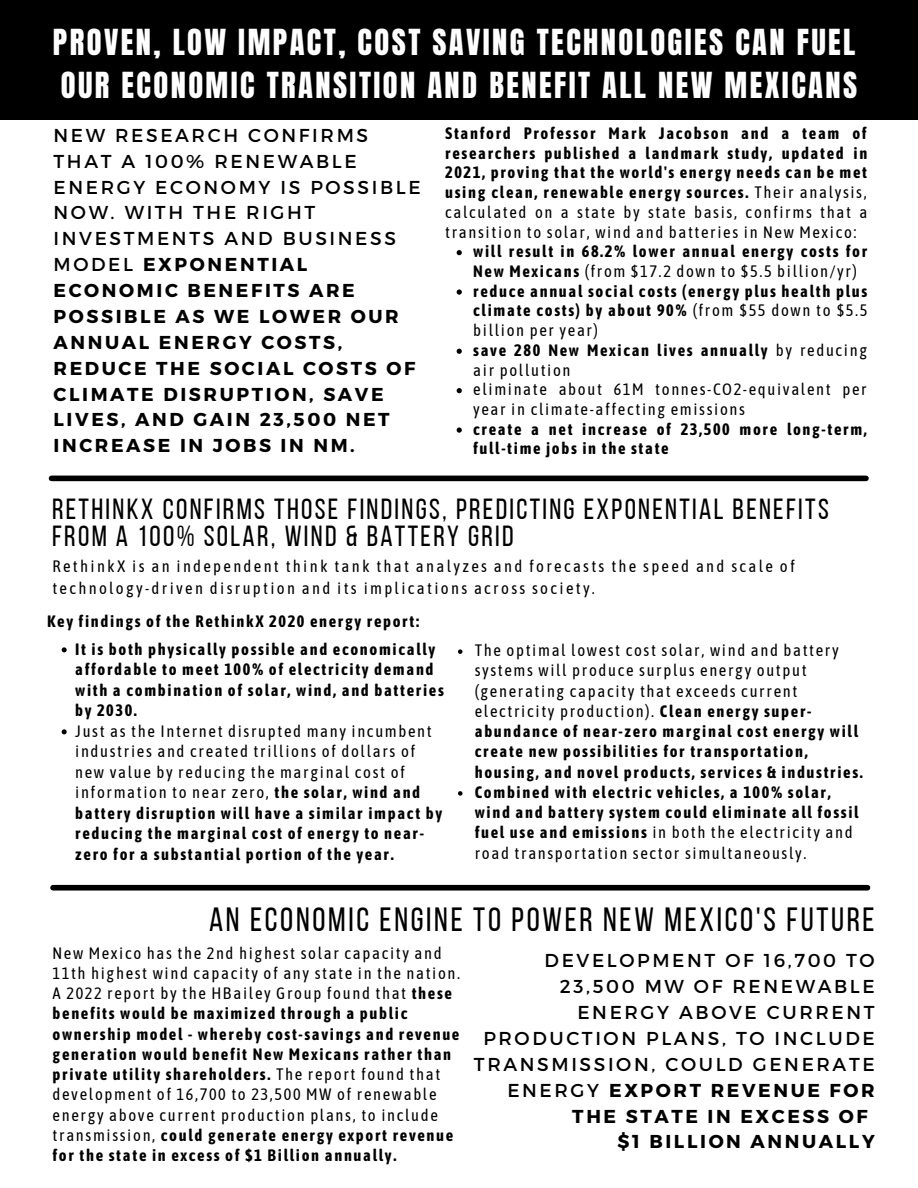
<style>
.page{position:relative;width:918px;height:1188px;background:#fff}
.page>*{position:absolute;margin:0;border:0;box-sizing:border-box;transform-origin:0 0}
.t1{font:33.45px "Bebas Neue";letter-spacing:.08em;color:#000}
.t2{font:30.6px/42.8px "Anton";letter-spacing:.08em;color:#fff}
.t3{font:29.1px/27px "Bebas Neue";letter-spacing:.08em;color:#000}
.t4{font:700 18.75px/25.8px "Montserrat";letter-spacing:.14em;color:#000}
.t5{font:18.75px "Montserrat";letter-spacing:.14em;color:#000}
.t6{font:16.5px/20.2px "Asap Condensed";letter-spacing:.1em;color:#000}
.t7{font:700 16.5px/20.2px "Asap Condensed";letter-spacing:.1em;color:#000}
.t8{font:16.5px/22.5px "Asap Condensed";letter-spacing:.14em;color:#000}
.s1{font-weight:400}
.s2{font-weight:700}
</style>
<div class="page">
<div style="left:51px;top:476px;width:815px;height:5px;background:#000"></div>
<div style="left:0;top:0;width:918px;height:120px;background:#000"></div>
<div style="left:53px;top:885px;width:815px;height:6px;background:#000"></div>
<svg style="left:457px;top:250px;width:5px;height:5px"></svg>
<svg style="left:457px;top:289px;width:5px;height:6px"></svg>
<svg style="left:457px;top:349px;width:5px;height:5px"></svg>
<svg style="left:457px;top:388px;width:5px;height:5px"></svg>
<svg style="left:457px;top:428px;width:5px;height:5px"></svg>
<svg style="left:62px;top:647px;width:5px;height:5px"></svg>
<svg style="left:62px;top:729px;width:5px;height:5px"></svg>
<svg style="left:458px;top:649px;width:4px;height:5px"></svg>
<svg style="left:458px;top:791px;width:4px;height:5px"></svg>
<h2 class="t2" style="left:53px;top:21px;width:806px">PROVEN, LOW IMPACT, COST SAVING TECHNOLOGIES CAN FUEL<br>OUR ECONOMIC TRANSITION AND BENEFIT ALL NEW MEXICANS</h2>
<p class="t4" style="left:54px;top:121px;width:369px"><span class="s1">NEW RESEARCH CONFIRMS<br>THAT A 100% RENEWABLE<br>ENERGY ECONOMY IS POSSIBLE<br>NOW. WITH THE RIGHT<br>INVESTMENTS AND BUSINESS<br>MODEL</span> EXPONENTIAL<br>ECONOMIC BENEFITS ARE<br>POSSIBLE AS WE LOWER OUR<br>ANNUAL ENERGY COSTS,<br>REDUCE THE SOCIAL COSTS OF<br>CLIMATE DISRUPTION, SAVE<br>LIVES, AND GAIN 23,500 NET<br>INCREASE IN JOBS IN NM.</p>
<p class="t7" style="left:445px;top:123px;width:424px;line-height:19.6px;text-align:justify">Stanford Professor Mark Jacobson and a team of researchers published a landmark study, updated in 2021, proving that the world's energy needs can be met using clean, renewable energy sources. <span class="s1">Their analysis, calculated on a state by state basis, confirms that a transition to solar, wind and batteries in New Mexico:</span></p>
<p class="t6" style="left:473px;top:242px;width:396px;line-height:19.6px"><span class="s2">will result in 68.2% lower annual energy costs for New Mexicans</span> (from $17.2 down to $5.5 billion/yr) <span class="s2">reduce annual social costs (energy plus health plus climate costs) by about 90%</span> (from $55 down to $5.5 billion per year)<br><span class="s2">save 280 New Mexican lives annually</span> by reducing air pollution<br>eliminate about 61M tonnes-CO2-equivalent per year in climate-affecting emissions</p>
<p class="t7" style="left:473px;top:419px;width:395px;line-height:19.6px">create a net increase of 23,500 more long-term, full-time jobs in the state</p>
<h3 class="t3" style="left:52px;top:498px;width:778px">RETHINKX CONFIRMS THOSE FINDINGS, PREDICTING EXPONENTIAL BENEFITS<br>FROM A 100% SOLAR, WIND &amp; BATTERY GRID</h3>
<p class="t8" style="left:52px;top:555px;width:744px">RethinkX is an independent think tank that analyzes and forecasts the speed and scale of technology-driven disruption and its implications across society.</p>
<p class="t7" style="left:47px;top:611px;width:374px">Key findings of the RethinkX 2020 energy report:</p>
<p class="t7" style="left:75px;top:639px;width:370px">It is both physically possible and economically affordable to meet 100% of electricity demand with a combination of solar, wind, and batteries by 2030.</p>
<p class="t6" style="left:75px;top:721px;width:368px">Just as the Internet disrupted many incumbent industries and created trillions of dollars of new value by reducing the marginal cost of information to near zero, <span class="s2">the solar, wind and battery disruption will have a similar impact by reducing the marginal cost of energy to near&shy;zero for a substantial portion of the year.</span></p>
<p class="t7" style="left:475px;top:640px;width:390px"><span class="s1">The optimal lowest cost solar, wind and battery systems will produce surplus energy output (generating capacity that exceeds current electricity production).</span> Clean energy super&shy;abundance of near-zero marginal cost energy will create new possibilities for transportation, housing, and novel products, services &amp; industries.<br>Combined with electric vehicles, a 100% solar, wind and battery system could eliminate all fossil fuel use and emissions <span class="s1">in both the electricity and road transportation sector simultaneously.</span></p>
<h1 class="t1" style="left:209px;top:906px;width:667px">AN ECONOMIC ENGINE TO POWER NEW MEXICO'S FUTURE</h1>
<p class="t6" style="left:53px;top:943px;width:409px">New Mexico has the 2nd highest solar capacity and 11th highest wind capacity of any state in the nation.<br>A 2022 report by the HBailey Group found that <span class="s2">these benefits would be maximized through a public ownership model - whereby cost-savings and revenue generation would benefit New Mexicans rather than private utility shareholders.</span> The report found that development of 16,700 to 23,500 MW of renewable energy above current production plans, to include transmission, <span class="s2">could generate energy export revenue for the state in excess of $1 Billion annually.</span></p>
<p class="t5" style="left:545px;top:948px;width:332px">DEVELOPMENT OF 16,700 TO</p>
<p class="t5" style="left:560px;top:974px;width:316px">23,500 MW OF RENEWABLE</p>
<p class="t5" style="left:577px;top:1000px;width:299px">ENERGY ABOVE CURRENT</p>
<p class="t5" style="left:483px;top:1026px;width:393px">PRODUCTION PLANS, TO INCLUDE</p>
<p class="t5" style="left:474px;top:1052px;width:402px">TRANSMISSION, COULD GENERATE</p>
<p class="t4" style="left:507px;top:1076px;width:369px"><span class="s1">ENERGY</span> EXPORT REVENUE FOR</p>
<p class="t4" style="left:572px;top:1102px;width:297px">THE STATE IN EXCESS OF</p>
<p class="t4" style="left:618px;top:1128px;width:259px">$1 BILLION ANNUALLY</p>
</div>
